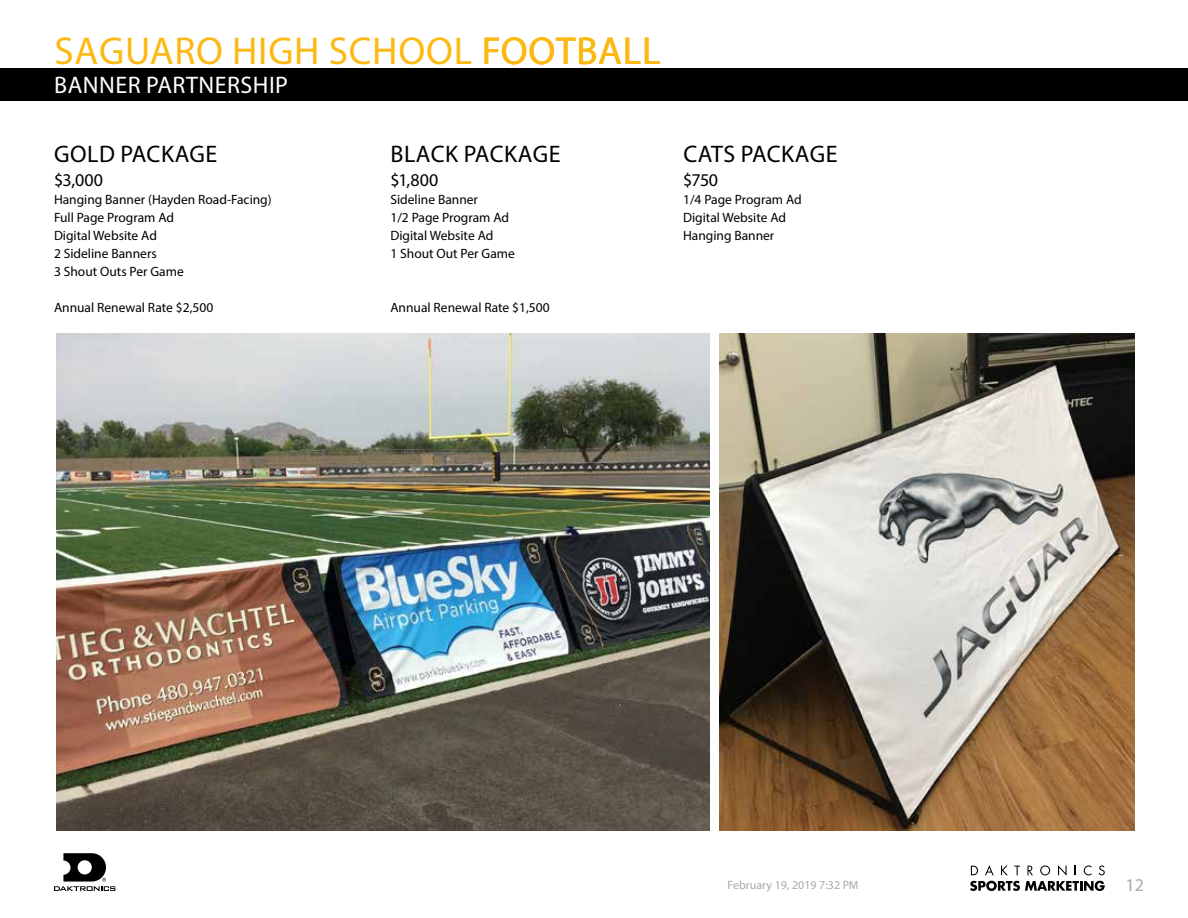
<style>
.page{position:relative;width:1188px;height:918px;background:#fff}
.page>*{position:absolute;margin:0;border:0;box-sizing:border-box;transform-origin:0 0}
.t1{font:39px "Myriad Pro";letter-spacing:.02em;color:#fdb913}
.t2{font:24px "Myriad Pro";letter-spacing:.02em;color:#000}
.t3{font:24px "Myriad Pro";letter-spacing:.02em;color:#fff}
.t4{font:18px "Myriad Pro";letter-spacing:.005em;color:#000}
.t5{font:18px "Myriad Pro";color:#a7a9ac}
.t6{font:13.5px/18px "Myriad Pro";color:#000}
.t7{font:12px "Myriad Pro";color:#a7a9ac}
</style>
<div class="page">
<div style="left:0;top:68px;width:1188px;height:32px;background:#000"></div>
<svg style="left:970px;top:865px;width:135px;height:26px"></svg>
<svg style="left:54px;top:853px;width:61px;height:38px"></svg>
<img style="left:56px;top:334px;width:654px;height:497px">
<img style="left:719px;top:334px;width:416px;height:497px">
<h1 class="t1" style="left:54px;top:35px;width:608px">SAGUARO HIGH SCHOOL FOOTBALL</h1>
<h2 class="t3" style="left:54px;top:76px;width:235px">BANNER PARTNERSHIP</h2>
<h2 class="t2" style="left:54px;top:144px;width:165px">GOLD PACKAGE</h2>
<h3 class="t4" style="left:54px;top:173px;width:51px">$3,000</h3>
<p class="t6" style="left:54px;top:192px;width:219px">Hanging Banner (Hayden Road-Facing)<br>Full Page Program Ad<br>Digital Website Ad<br>2 Sideline Banners<br>3 Shout Outs Per Game</p>
<p class="t6" style="left:54px;top:300px;width:161px">Annual Renewal Rate $2,500</p>
<h2 class="t2" style="left:391px;top:144px;width:171px">BLACK PACKAGE</h2>
<h3 class="t4" style="left:390px;top:173px;width:49px">$1,800</h3>
<p class="t6" style="left:390px;top:192px;width:126px">Sideline Banner<br>1/2 Page Program Ad<br>Digital Website Ad<br>1 Shout Out Per Game</p>
<p class="t6" style="left:390px;top:300px;width:161px">Annual Renewal Rate $1,500</p>
<h2 class="t2" style="left:683px;top:144px;width:156px">CATS PACKAGE</h2>
<h3 class="t4" style="left:683px;top:173px;width:37px">$750</h3>
<p class="t6" style="left:683px;top:192px;width:120px">1/4 Page Program Ad<br>Digital Website Ad<br>Hanging Banner</p>
<p class="t7" style="left:728px;top:880px;width:132px">February 19, 2019 7:32 PM</p>
<h3 class="t5" style="left:1126px;top:877px;width:20px">12</h3>
</div>
